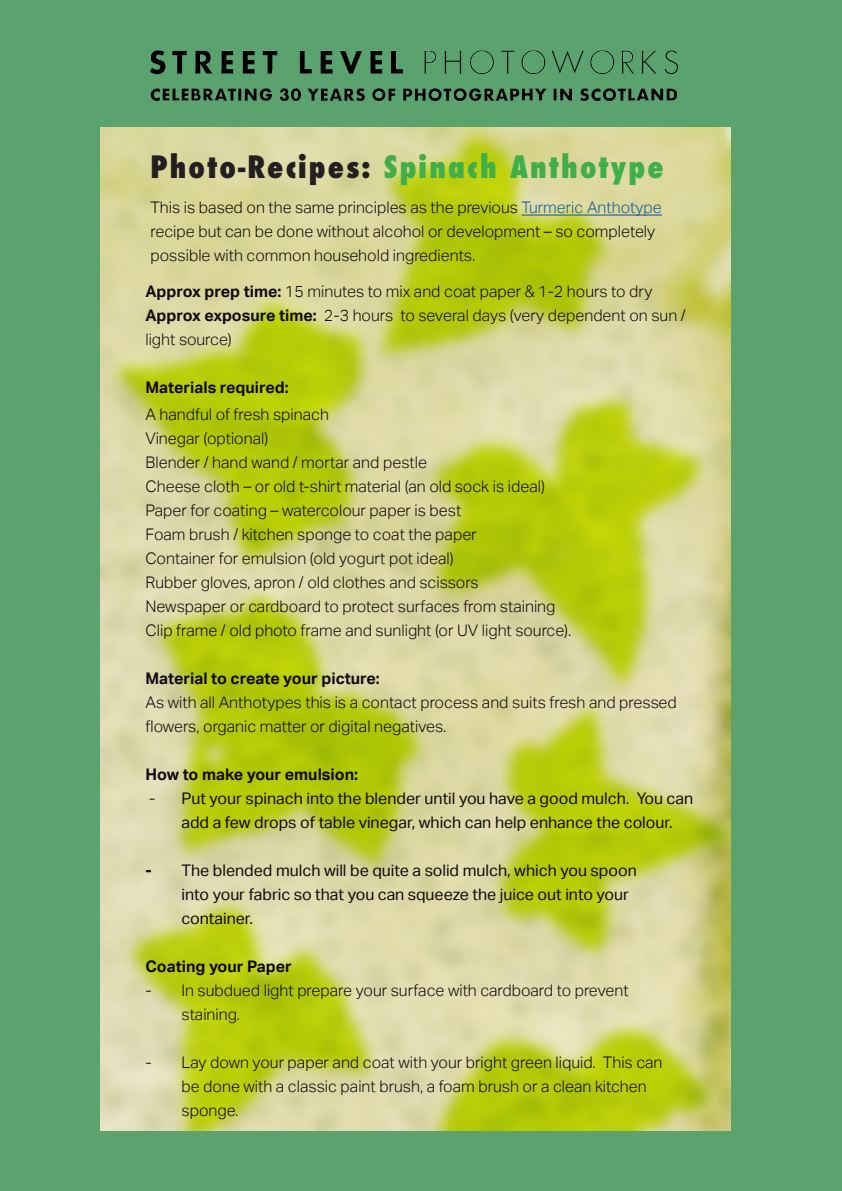
<style>
.page{position:relative;width:842px;height:1191px;background:#5aa36f}
.page>*{position:absolute;margin:0;border:0;box-sizing:border-box;transform-origin:0 0}
.t1{font:800 condensed 30px "Futura";letter-spacing:.07em;color:#40ae49}
.t2{font:300 16px/24px "Aktiv Grotesk";color:#110a0c}
.t3{font:16px/24px "Aktiv Grotesk";color:#110a0c}
.t4{font:700 16px "Aktiv Grotesk";color:#110a0c}
.s1{color:#231f20}
.s2{color:#175d9e}
.s3{font-weight:700}
.s4{font-weight:300}
</style>
<div class="page">
<img style="left:150px;top:50px;width:528px;height:51px">
<img style="left:100px;top:128px;width:631px;height:1002px">
<hr style="left:522px;top:214px;width:140px;height:2px;background:#175d9e">
<p class="t1" style="left:150px;top:146px;width:515px"><span class="s1">Photo-Recipes:</span> Spinach Anthotype</p>
<p class="t2" style="left:150px;top:196px;width:513px">This is based on the same principles as the previous <span class="s2">Turmeric Anthotype </span>recipe but can be done without alcohol or development – so completely possible with common household ingredients.</p>
<p class="t2" style="left:145px;top:279px;width:542px"><span class="s3">Approx prep time:</span> 15 minutes to mix and coat paper &amp; 1-2 hours to dry<br><span class="s3">Approx exposure time:</span> 2-3 hours to several days (very dependent on sun / light source)</p>
<p class="t4" style="left:145px;top:378px;width:145px">Materials required:</p>
<p class="t2" style="left:145px;top:402px;width:185px">A handful of fresh spinach</p>
<p class="t2" style="left:145px;top:426px;width:124px">Vinegar (optional)</p>
<p class="t2" style="left:145px;top:450px;width:401px">Blender / hand wand / mortar and pestle<br>Cheese cloth – or old t-shirt material (an old sock is ideal)<br>Paper for coating – watercolour paper is best</p>
<p class="t2" style="left:145px;top:522px;width:333px">Foam brush / kitchen sponge to coat the paper</p>
<p class="t2" style="left:145px;top:546px;width:310px">Container for emulsion (old yogurt pot ideal)</p>
<p class="t2" style="left:145px;top:570px;width:335px">Rubber gloves, apron / old clothes and scissors</p>
<p class="t2" style="left:145px;top:594px;width:411px">Newspaper or cardboard to protect surfaces from staining</p>
<p class="t2" style="left:145px;top:618px;width:427px">Clip frame / old photo frame and sunlight (or UV light source).</p>
<p class="t2" style="left:145px;top:666px;width:533px"><span class="s3">Material to create your picture:<br></span>As with all Anthotypes this is a contact process and suits fresh and pressed flowers, organic matter or digital negatives.</p>
<p class="t4" style="left:145px;top:765px;width:214px">How to make your emulsion:</p>
<p class="t3" style="left:181px;top:786px;width:513px;text-indent:-32px"><span class="s4">-</span> Put your spinach into the blender until you have a good mulch. You can add a few drops of table vinegar, which can help enhance the colour.</p>
<p class="t3" style="left:145px;top:858px;width:493px"><span class="s3">-</span> The blended mulch will be quite a solid mulch, which you spoon</p>
<p class="t3" style="left:181px;top:882px;width:449px">into your fabric so that you can squeeze the juice out into your container.</p>
<p class="t4" style="left:145px;top:957px;width:148px">Coating your Paper</p>
<p class="t2" style="left:181px;top:978px;width:449px;text-indent:-36px">- In subdued light prepare your surface with cardboard to prevent staining.</p>
<p class="t2" style="left:181px;top:1050px;width:482px;text-indent:-36px">- Lay down your paper and coat with your bright green liquid. This can be done with a classic paint brush, a foam brush or a clean kitchen sponge.</p>
</div>
